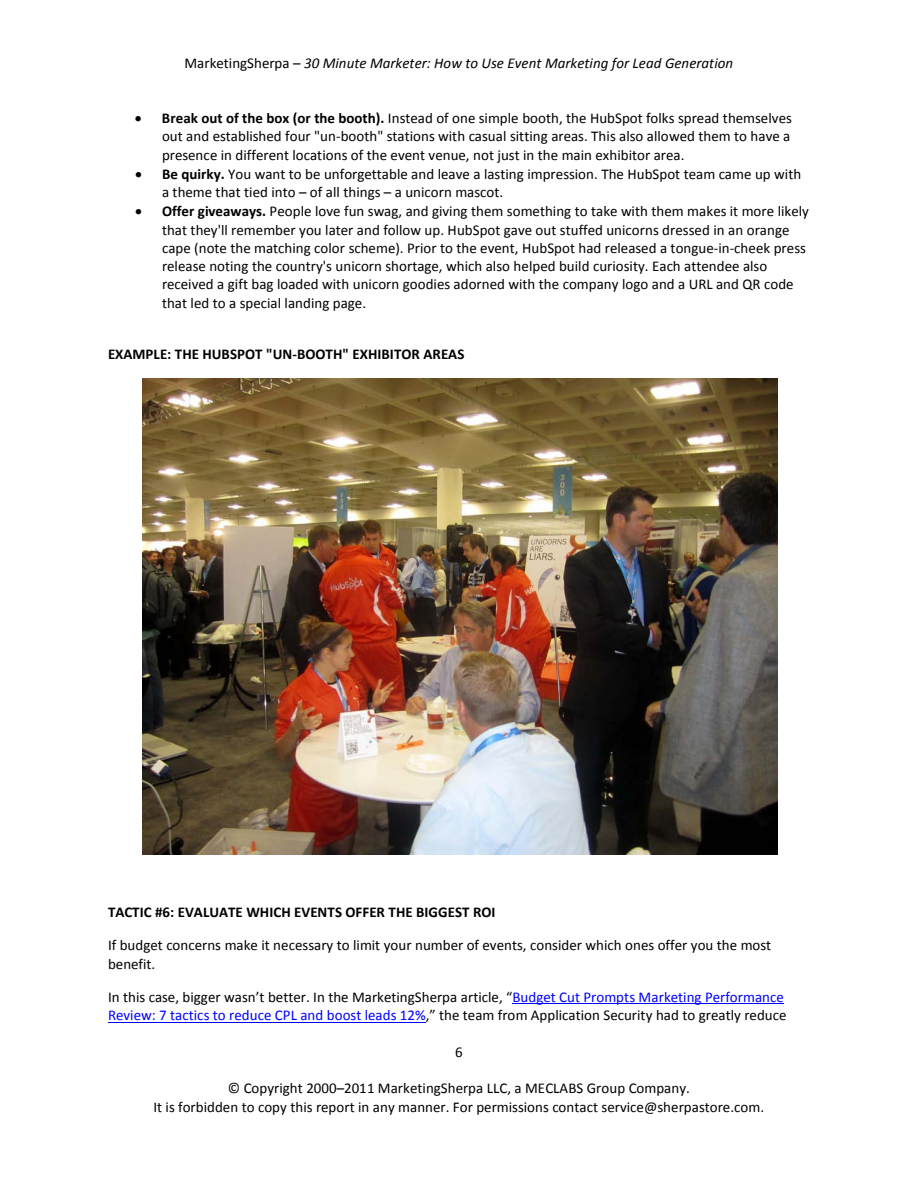
<style>
.page{position:relative;width:918px;height:1188px;background:#fff}
.page>*{position:absolute;margin:0;border:0;box-sizing:border-box;transform-origin:0 0}
.t1{font:15px/18.3px "Calibri";color:#000}
.t2{font:700 15px "Calibri";color:#000}
.t3{font:italic 15px "Calibri";letter-spacing:.005em;color:#000}
.s1{font-style:normal}
.s2{font-weight:700}
.s3{color:#00f}
</style>
<div class="page">
<hr style="left:512px;top:1003px;width:272px;height:1px;background:#00f">
<hr style="left:108px;top:1022px;width:318px;height:1px;background:#00f">
<img style="left:143px;top:378px;width:634px;height:476px">
<p class="t3" style="left:184px;top:53px;width:550px"><span class="s1">MarketingSherpa –</span> 30 Minute Marketer: How to Use Event Marketing for Lead Generation</p>
<p class="t1" style="left:162px;top:109px;width:632px;text-align:justify;text-indent:-27px">• <span class="s2">Break out of the box (or the booth).</span> Instead of one simple booth, the HubSpot folks spread themselves out and established four "un-booth" stations with casual sitting areas. This also allowed them to have a presence in different locations of the event venue, not just in the main exhibitor area.</p>
<p class="t1" style="left:162px;top:165px;width:641px;text-indent:-27px">• <span class="s2">Be quirky.</span> You want to be unforgettable and leave a lasting impression. The HubSpot team came up with a theme that tied into – of all things – a unicorn mascot.</p>
<p class="t1" style="left:162px;top:202px;width:648px;text-indent:-27px">• <span class="s2">Offer giveaways.</span> People love fun swag, and giving them something to take with them makes it more likely that they'll remember you later and follow up. HubSpot gave out stuffed unicorns dressed in an orange cape (note the matching color scheme). Prior to the event, HubSpot had released a tongue-in-cheek press release noting the country's unicorn shortage, which also helped build curiosity. Each attendee also received a gift bag loaded with unicorn goodies adorned with the company logo and a URL and QR code that led to a special landing page.</p>
<p class="t2" style="left:108px;top:345px;width:358px">EXAMPLE: THE HUBSPOT "UN-BOOTH" EXHIBITOR AREAS</p>
<p class="t2" style="left:108px;top:903px;width:389px">TACTIC #6: EVALUATE WHICH EVENTS OFFER THE BIGGEST ROI</p>
<p class="t1" style="left:108px;top:936px;width:665px">If budget concerns make it necessary to limit your number of events, consider which ones offer you the most benefit.</p>
<p class="t1" style="left:108px;top:988px;width:680px">In this case, bigger wasn’t better. In the MarketingSherpa article, “<span class="s3">Budget Cut Prompts Marketing Performance<br>Review: 7 tactics to reduce CPL and boost leads 12%</span>,” the team from Application Security had to greatly reduce</p>
<p class="t1" style="left:455px;top:1043px;width:9px">6</p>
<p class="t1" style="left:153px;top:1079px;width:612px;text-align:center">© Copyright 2000–2011 MarketingSherpa LLC, a MECLABS Group Company.<br>It is forbidden to copy this report in any manner. For permissions contact service@sherpastore.com.</p>
</div>
